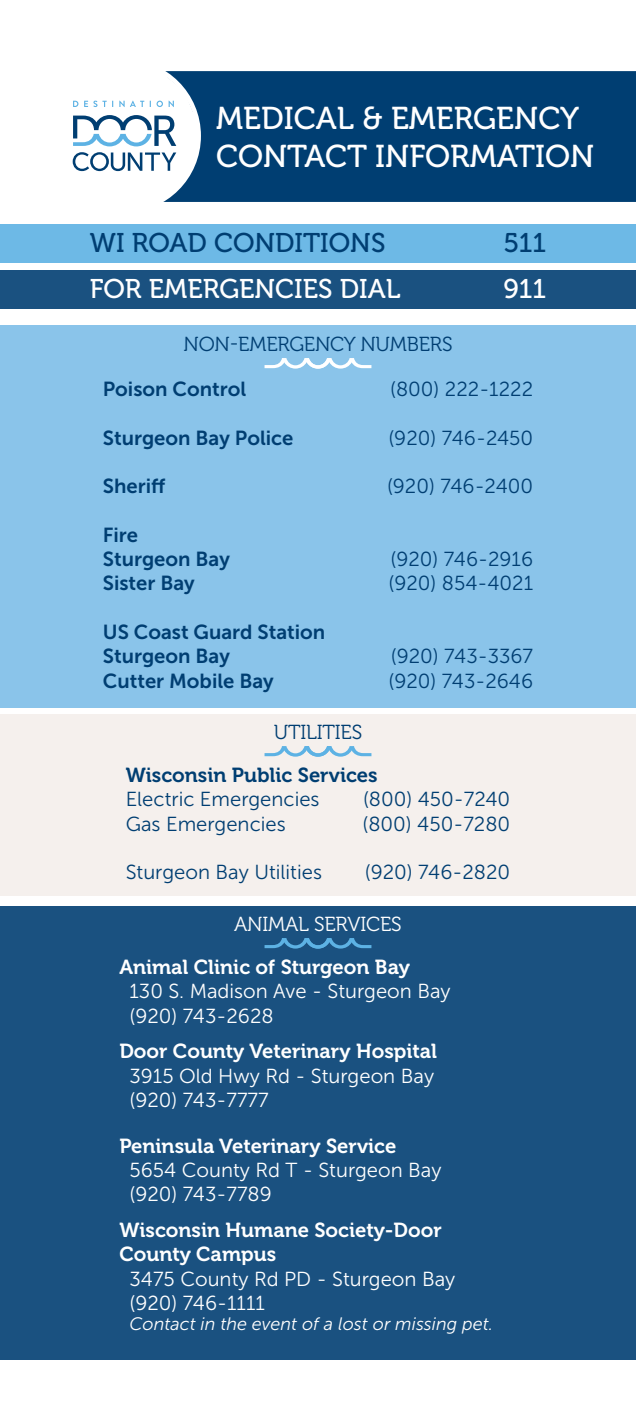
<style>
.page{position:relative;width:636px;height:1418px;background:#fff}
.page>*{position:absolute;margin:0;border:0;box-sizing:border-box;transform-origin:0 0}
.t1{font:31.5px/37.8px "Museo 500";color:#fff}
.t2{font:27px "Museo 500";color:#fff}
.t3{font:27px "Museo 500";color:#003e72}
.t4{font:20.25px "Museo Sans 300";color:#003e72}
.t5{font:20.25px "Museo Sans 300";color:#fff}
.t6{font:20.25px "Museo 700";color:#fff}
.t7{font:20.25px "Museo Sans 700";color:#003e72}
.t8{font:20.25px "Museo 300";letter-spacing:-.01em;color:#003e72}
.t9{font:20.25px "Museo 700";color:#003e72}
.t10{font:20.25px "Museo 300";letter-spacing:-.01em;color:#fff}
.t11{font:italic 18px "Museo Sans 300";color:#fff}
</style>
<div class="page">
<div style="left:0;top:326px;width:635px;height:382px;background:#8ac4ea"></div>
<div style="left:0;top:270px;width:635px;height:38px;background:#1a5180"></div>
<div style="left:0;top:224px;width:635px;height:38px;background:#6db9e6"></div>
<div style="left:0;top:714px;width:635px;height:181px;background:#f4efeb"></div>
<div style="left:0;top:906px;width:635px;height:453px;background:#1a5180"></div>
<div style="left:163px;top:71px;width:472px;height:131px;background:#003e72"></div>
<div style="left:54px;top:66px;width:140px;height:140px;background:#fff;border-radius:50%"></div>
<div style="left:48px;top:59px;width:153px;height:154px;border:4px solid #fff;border-radius:50%"></div>
<svg style="left:73px;top:152px;width:103px;height:19px"></svg>
<svg style="left:73px;top:115px;width:103px;height:31px"></svg>
<svg style="left:73px;top:101px;width:5px;height:6px"></svg>
<svg style="left:84px;top:101px;width:29px;height:6px"></svg>
<svg style="left:119px;top:101px;width:5px;height:6px"></svg>
<svg style="left:130px;top:101px;width:14px;height:6px"></svg>
<svg style="left:156px;top:101px;width:7px;height:6px"></svg>
<svg style="left:157px;top:102px;width:5px;height:4px"></svg>
<svg style="left:168px;top:101px;width:6px;height:6px"></svg>
<svg style="left:264px;top:358px;width:107px;height:10px"></svg>
<svg style="left:264px;top:746px;width:107px;height:10px"></svg>
<svg style="left:264px;top:938px;width:107px;height:10px"></svg>
<p class="t1" style="left:216px;top:100px;width:379px">MEDICAL &amp; EMERGENCY<br>CONTACT INFORMATION</p>
<p class="t3" style="left:90px;top:227px;width:297px">WI ROAD CONDITIONS</p>
<p class="t3" style="left:503px;top:227px;width:44px">511</p>
<p class="t2" style="left:90px;top:274px;width:312px">FOR EMERGENCIES DIAL</p>
<p class="t2" style="left:503px;top:274px;width:44px">911</p>
<p class="t8" style="left:183px;top:333px;width:270px">NON-EMERGENCY NUMBERS</p>
<p class="t7" style="left:103px;top:377px;width:145px">Poison Control</p>
<p class="t4" style="left:390px;top:378px;width:144px">(800) 222-1222</p>
<p class="t7" style="left:103px;top:426px;width:192px">Sturgeon Bay Police</p>
<p class="t4" style="left:388px;top:426px;width:146px">(920) 746-2450</p>
<p class="t7" style="left:103px;top:475px;width:64px">Sheriff</p>
<p class="t4" style="left:386px;top:475px;width:147px">(920) 746-2400</p>
<p class="t7" style="left:103px;top:523px;width:37px">Fire</p>
<p class="t7" style="left:103px;top:548px;width:128px">Sturgeon Bay</p>
<p class="t4" style="left:390px;top:548px;width:144px">(920) 746-2916</p>
<p class="t7" style="left:103px;top:572px;width:93px">Sister Bay</p>
<p class="t4" style="left:388px;top:572px;width:146px">(920) 854-4021</p>
<p class="t7" style="left:103px;top:620px;width:224px">US Coast Guard Station</p>
<p class="t7" style="left:103px;top:645px;width:128px">Sturgeon Bay</p>
<p class="t4" style="left:390px;top:645px;width:144px">(920) 743-3367</p>
<p class="t7" style="left:103px;top:669px;width:172px">Cutter Mobile Bay</p>
<p class="t4" style="left:388px;top:669px;width:146px">(920) 743-2646</p>
<p class="t8" style="left:273px;top:721px;width:90px">UTILITIES</p>
<p class="t9" style="left:126px;top:764px;width:253px">Wisconsin Public Services</p>
<p class="t4" style="left:126px;top:788px;width:195px">Electric Emergencies</p>
<p class="t4" style="left:363px;top:788px;width:148px">(800) 450-7240</p>
<p class="t4" style="left:126px;top:813px;width:161px">Gas Emergencies</p>
<p class="t4" style="left:362px;top:813px;width:149px">(800) 450-7280</p>
<p class="t4" style="left:126px;top:861px;width:197px">Sturgeon Bay Utilities</p>
<p class="t4" style="left:364px;top:861px;width:147px">(920) 746-2820</p>
<p class="t10" style="left:234px;top:913px;width:169px">ANIMAL SERVICES</p>
<p class="t6" style="left:119px;top:955px;width:292px">Animal Clinic of Sturgeon Bay</p>
<p class="t5" style="left:129px;top:980px;width:322px">130 S. Madison Ave - Sturgeon Bay</p>
<p class="t5" style="left:129px;top:1004px;width:145px">(920) 743-2628</p>
<p class="t6" style="left:119px;top:1040px;width:319px">Door County Veterinary Hospital</p>
<p class="t5" style="left:129px;top:1064px;width:306px">3915 Old Hwy Rd - Sturgeon Bay</p>
<p class="t5" style="left:129px;top:1089px;width:140px">(920) 743-7777</p>
<p class="t6" style="left:119px;top:1134px;width:278px">Peninsula Veterinary Service</p>
<p class="t5" style="left:129px;top:1159px;width:313px">5654 County Rd T - Sturgeon Bay</p>
<p class="t5" style="left:129px;top:1183px;width:144px">(920) 743-7789</p>
<p class="t6" style="left:119px;top:1218px;width:323px">Wisconsin Humane Society-Door</p>
<p class="t6" style="left:119px;top:1243px;width:158px">County Campus</p>
<p class="t5" style="left:129px;top:1267px;width:327px">3475 County Rd PD - Sturgeon Bay</p>
<p class="t5" style="left:129px;top:1292px;width:137px">(920) 746-1111</p>
<p class="t11" style="left:129px;top:1314px;width:365px">Contact in the event of a lost or missing pet.</p>
</div>
